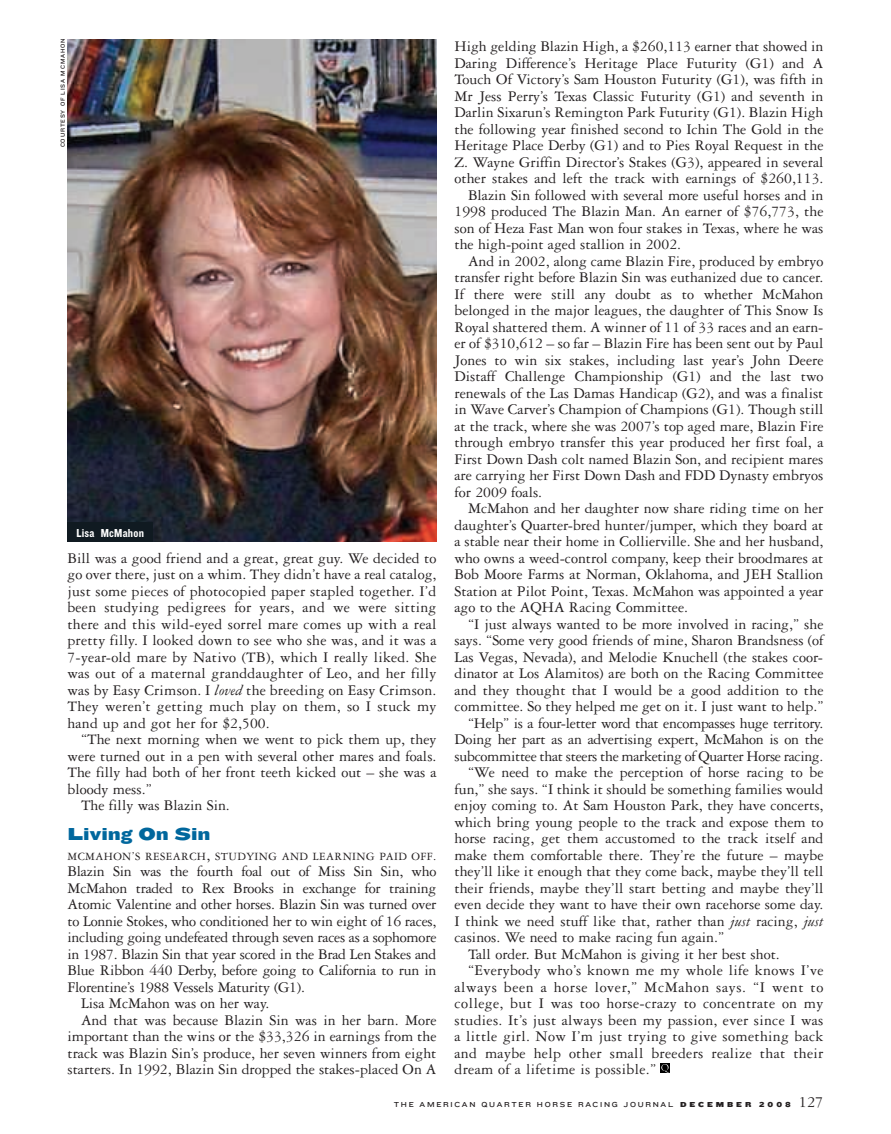
<style>
.page{position:relative;width:891px;height:1134px;background:#fff}
.page>*{position:absolute;margin:0;border:0;box-sizing:border-box;transform-origin:0 0}
.t1{font:18px "Knockout HTF74 Full Sumo";color:#00679d}
.t2{font:15.75px/16.5px "Garamond Three";color:#231f20;text-align:justify}
.t3{font:15.75px "Garamond Three";letter-spacing:.02em;color:#231f20}
.t4{font:15.75px "Garamond Three";letter-spacing:-.02em;color:#231f20}
.t5{font:15.75px "Garamond Three";letter-spacing:.04em;color:#231f20}
.t6{font:12px "Knockout HTF50 Welterweight";letter-spacing:.02em;color:#fff}
.t7{font:11.85px "Garamond Three";letter-spacing:.035em;color:#231f20}
.t8{font:7.5px "Knockout HTF33 Junior Heviwt";letter-spacing:.23em;color:#231f20}
.t9{font:6px "Knockout HTF32 Junior Cruiserwt";letter-spacing:.135em;color:#231f20}
.s1{font-style:italic}
.s2{font-size:12.75px}
.s3{font-size:15.75px}
.s4{font-family:"Knockout HTF73 Full Heviweight"}
.s5{font-family:"Garamond Three";font-size:16.5px}
</style>
<div class="page">
<div style="left:660px;top:1063px;width:10px;height:10px;background:#000"></div>
<svg style="left:661px;top:1064px;width:9px;height:9px"></svg>
<img style="left:67px;top:39px;width:370px;height:503px">
<div style="left:67px;top:522px;width:86px;height:20px;background:#101a21"></div>
<p class="t9" style="left:59px;top:147px;width:110px;rotate:-90deg">COURTESY OF LISA MCMAHON</p>
<p class="t2" style="left:454px;top:39px;width:370px">High gelding Blazin High, a $260,113 earner that showed in</p>
<p class="t2" style="left:454px;top:56px;width:371px">Daring Difference’s Heritage Place Futurity (G1) and A</p>
<p class="t2" style="left:454px;top:72px;width:371px">Touch Of Victory’s Sam Houston Futurity (G1), was fifth in</p>
<p class="t2" style="left:454px;top:89px;width:371px">Mr Jess Perry’s Texas Classic Futurity (G1) and seventh in</p>
<p class="t2" style="left:454px;top:105px;width:371px">Darlin Sixarun’s Remington Park Futurity (G1). Blazin High</p>
<p class="t2" style="left:454px;top:122px;width:371px">the following year finished second to Ichin The Gold in the</p>
<p class="t2" style="left:454px;top:138px;width:371px">Heritage Place Derby (G1) and to Pies Royal Request in the</p>
<p class="t2" style="left:454px;top:155px;width:371px">Z. Wayne Griffin Director’s Stakes (G3), appeared in several</p>
<p class="t2" style="left:454px;top:171px;width:371px">other stakes and left the track with earnings of $260,113.</p>
<p class="t2" style="left:468px;top:188px;width:357px">Blazin Sin followed with several more useful horses and in</p>
<p class="t2" style="left:454px;top:204px;width:370px">1998 produced The Blazin Man. An earner of $76,773, the</p>
<p class="t2" style="left:454px;top:221px;width:371px">son of Heza Fast Man won four stakes in Texas, where he was</p>
<p class="t2" style="left:454px;top:237px;width:228px">the high-point aged stallion in 2002.</p>
<p class="t2" style="left:468px;top:254px;width:357px">And in 2002, along came Blazin Fire, produced by embryo</p>
<p class="t2" style="left:454px;top:270px;width:370px">transfer right before Blazin Sin was euthanized due to cancer.</p>
<p class="t2" style="left:454px;top:287px;width:371px">If there were still any doubt as to whether McMahon</p>
<p class="t2" style="left:454px;top:303px;width:371px">belonged in the major leagues, the daughter of This Snow Is</p>
<p class="t2" style="left:454px;top:320px;width:371px">Royal shattered them. A winner of 11 of 33 races and an earn-</p>
<p class="t2" style="left:454px;top:336px;width:371px">er of $310,612 – so far – Blazin Fire has been sent out by Paul</p>
<p class="t2" style="left:454px;top:353px;width:371px">Jones to win six stakes, including last year’s John Deere</p>
<p class="t2" style="left:454px;top:369px;width:371px">Distaff Challenge Championship (G1) and the last two</p>
<p class="t2" style="left:454px;top:386px;width:371px">renewals of the Las Damas Handicap (G2), and was a finalist</p>
<p class="t2" style="left:454px;top:402px;width:371px">in Wave Carver’s Champion of Champions (G1). Though still</p>
<p class="t2" style="left:454px;top:419px;width:370px">at the track, where she was 2007’s top aged mare, Blazin Fire</p>
<p class="t2" style="left:454px;top:435px;width:370px">through embryo transfer this year produced her first foal, a</p>
<p class="t2" style="left:454px;top:452px;width:371px">First Down Dash colt named Blazin Son, and recipient mares</p>
<p class="t2" style="left:454px;top:468px;width:371px">are carrying her First Down Dash and FDD Dynasty embryos</p>
<p class="t2" style="left:454px;top:485px;width:89px">for 2009 foals.</p>
<p class="t2" style="left:468px;top:501px;width:357px">McMahon and her daughter now share riding time on her</p>
<p class="t2" style="left:454px;top:518px;width:371px">daughter’s Quarter-bred hunter/jumper, which they board at</p>
<p class="t2" style="left:454px;top:534px;width:371px">a stable near their home in Collierville. She and her husband,</p>
<p class="t2" style="left:454px;top:551px;width:371px">who owns a weed-control company, keep their broodmares at</p>
<p class="t2" style="left:454px;top:567px;width:370px">Bob Moore Farms at Norman, Oklahoma, and JEH Stallion</p>
<p class="t2" style="left:454px;top:584px;width:371px">Station at Pilot Point, Texas. McMahon was appointed a year</p>
<p class="t2" style="left:454px;top:600px;width:235px">ago to the AQHA Racing Committee.</p>
<p class="t2" style="left:468px;top:617px;width:357px">“I just always wanted to be more involved in racing,” she</p>
<p class="t2" style="left:454px;top:633px;width:371px">says. “Some very good friends of mine, Sharon Brandsness (of</p>
<p class="t2" style="left:454px;top:650px;width:370px">Las Vegas, Nevada), and Melodie Knuchell (the stakes coor-</p>
<p class="t2" style="left:454px;top:666px;width:370px">dinator at Los Alamitos) are both on the Racing Committee</p>
<p class="t2" style="left:454px;top:683px;width:370px">and they thought that I would be a good addition to the</p>
<p class="t2" style="left:454px;top:699px;width:371px">committee. So they helped me get on it. I just want to help.”</p>
<p class="t4" style="left:468px;top:717px;width:357px">“Help” is a four-letter word that encompasses huge territory.</p>
<p class="t2" style="left:454px;top:732px;width:370px">Doing her part as an advertising expert, McMahon is on the</p>
<p class="t4" style="left:454px;top:750px;width:370px">subcommittee that steers the marketing of Quarter Horse racing.</p>
<p class="t2" style="left:468px;top:765px;width:357px">“We need to make the perception of horse racing to be</p>
<p class="t2" style="left:454px;top:782px;width:370px">fun,” she says. “I think it should be something families would</p>
<p class="t2" style="left:454px;top:798px;width:371px">enjoy coming to. At Sam Houston Park, they have concerts,</p>
<p class="t2" style="left:454px;top:815px;width:370px">which bring young people to the track and expose them to</p>
<p class="t2" style="left:454px;top:831px;width:371px">horse racing, get them accustomed to the track itself and</p>
<p class="t2" style="left:454px;top:848px;width:370px">make them comfortable there. They’re the future – maybe</p>
<p class="t2" style="left:454px;top:864px;width:371px">they’ll like it enough that they come back, maybe they’ll tell</p>
<p class="t2" style="left:454px;top:881px;width:371px">their friends, maybe they’ll start betting and maybe they’ll</p>
<p class="t2" style="left:454px;top:897px;width:370px">even decide they want to have their own racehorse some day.</p>
<p class="t2" style="left:454px;top:914px;width:371px">I think we need stuff like that, rather than <span class="s1">just</span> racing, <span class="s1">just</span></p>
<p class="t2" style="left:454px;top:930px;width:271px">casinos. We need to make racing fun again.”</p>
<p class="t2" style="left:468px;top:947px;width:313px">Tall order. But McMahon is giving it her best shot.</p>
<p class="t3" style="left:468px;top:965px;width:357px">“Everybody who’s known me my whole life knows I’ve</p>
<p class="t5" style="left:454px;top:981px;width:370px">always been a horse lover,” McMahon says. “I went to</p>
<p class="t3" style="left:454px;top:998px;width:371px">college, but I was too horse-crazy to concentrate on my</p>
<p class="t3" style="left:454px;top:1014px;width:371px">studies. It’s just always been my passion, ever since I was</p>
<p class="t3" style="left:454px;top:1031px;width:371px">a little girl. Now I’m just trying to give something back</p>
<p class="t3" style="left:454px;top:1047px;width:371px">and maybe help other small breeders realize that their</p>
<p class="t3" style="left:454px;top:1064px;width:203px">dream of a lifetime is possible.”</p>
<p class="t6" style="left:76px;top:525px;width:69px">Lisa McMahon</p>
<p class="t2" style="left:68px;top:551px;width:371px">Bill was a good friend and a great, great guy. We decided to go over there, just on a whim. They didn’t have a real catalog, just some pieces of photocopied paper stapled together. I’d been studying pedigrees for years, and we were sitting there and this wild-eyed sorrel mare comes up with a real pretty filly. I looked down to see who she was, and it was a 7-year-old mare by Nativo (TB), which I really liked. She was out of a maternal granddaughter of Leo, and her filly was by Easy Crimson. I <span class="s1">loved</span> the breeding on Easy Crimson.<br>They weren’t getting much play on them, so I stuck my hand up and got her for $2,500.</p>
<p class="t2" style="left:81px;top:732px;width:357px">“The next morning when we went to pick them up, they</p>
<p class="t2" style="left:68px;top:749px;width:371px">were turned out in a pen with several other mares and foals.</p>
<p class="t2" style="left:68px;top:765px;width:371px">The filly had both of her front teeth kicked out – she was a</p>
<p class="t2" style="left:68px;top:782px;width:86px">bloody mess.”</p>
<p class="t2" style="left:81px;top:798px;width:150px">The filly was Blazin Sin.</p>
<p class="t1" style="left:68px;top:828px;width:145px">Living On Sin</p>
<p class="t7" style="left:68px;top:852px;width:370px">MCMAHON<span class="s2">’</span>S RESEARCH<span class="s3">,</span> STUDYING AND LEARNING PAID OFF<span class="s2">.</span></p>
<p class="t2" style="left:68px;top:864px;width:370px">Blazin Sin was the fourth foal out of Miss Sin Sin, who</p>
<p class="t2" style="left:68px;top:881px;width:371px">McMahon traded to Rex Brooks in exchange for training</p>
<p class="t2" style="left:68px;top:897px;width:371px">Atomic Valentine and other horses. Blazin Sin was turned over</p>
<p class="t2" style="left:68px;top:914px;width:371px">to Lonnie Stokes, who conditioned her to win eight of 16 races,</p>
<p class="t2" style="left:68px;top:930px;width:370px">including going undefeated through seven races as a sophomore</p>
<p class="t2" style="left:68px;top:947px;width:371px">in 1987. Blazin Sin that year scored in the Brad Len Stakes and</p>
<p class="t2" style="left:68px;top:963px;width:371px">Blue Ribbon 440 Derby, before going to California to run in</p>
<p class="t2" style="left:68px;top:980px;width:239px">Florentine’s 1988 Vessels Maturity (G1).</p>
<p class="t2" style="left:81px;top:996px;width:190px">Lisa McMahon was on her way.</p>
<p class="t2" style="left:81px;top:1013px;width:357px">And that was because Blazin Sin was in her barn. More</p>
<p class="t2" style="left:68px;top:1029px;width:370px">important than the wins or the $33,326 in earnings from the</p>
<p class="t2" style="left:68px;top:1046px;width:371px">track was Blazin Sin’s produce, her seven winners from eight</p>
<p class="t2" style="left:68px;top:1062px;width:370px">starters. In 1992, Blazin Sin dropped the stakes-placed On A</p>
<p class="t8" style="left:394px;top:1100px;width:431px">THE AMERICAN QUARTER HORSE RACING JOURNAL <span class="s4">D E C E M B E R 2 0 0 8</span> <span class="s5">127</span></p>
</div>
